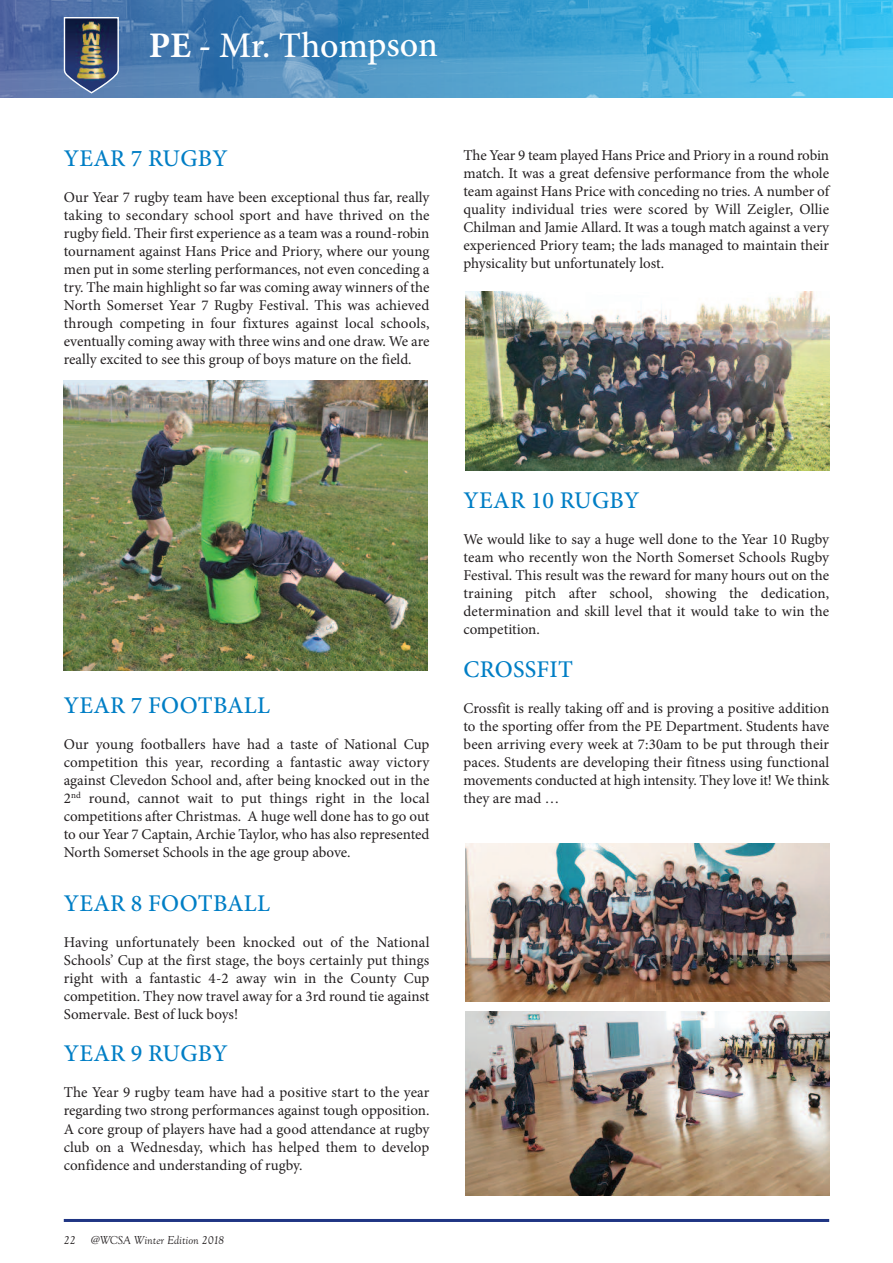
<style>
.page{position:relative;width:893px;height:1263px;background:#fff}
.page>*{position:absolute;margin:0;border:0;box-sizing:border-box;transform-origin:0 0}
.t1{font:500 36px "Minion Pro";letter-spacing:-.01em;color:#fff}
.t2{font:500 24px "Minion Pro";letter-spacing:.01em;color:#007ec5}
.t3{font:15px/18px "Minion Pro";color:#231f20;text-align:justify}
.t4{font:italic 12px "Goudy Old Style T";color:#231f20}
.s1{font-weight:700}
</style>
<div class="page">
<hr style="left:64px;top:1219px;width:765px;height:3px;background:#1f3584">
<img style="left:0;top:0;width:893px;height:98px">
<svg style="left:64px;top:69px;width:55px;height:25px"></svg>
<img style="left:466px;top:291px;width:363px;height:179px">
<img style="left:64px;top:381px;width:363px;height:290px">
<img style="left:466px;top:1011px;width:363px;height:185px">
<img style="left:466px;top:843px;width:363px;height:159px">
<h1 class="t1" style="left:149px;top:31px;width:291px"><span class="s1">PE -</span> MR. THOMPSON</h1>
<h2 class="t2" style="left:64px;top:149px;width:165px">YEAR 7 RUGBY</h2>
<p class="t3" style="left:64px;top:190px;width:367px">Our Year 7 rugby team have been exceptional thus far, really taking to secondary school sport and have thrived on the rugby field. Their first experience as a team was a round-robin tournament against Hans Price and Priory, where our young men put in some sterling performances, not even conceding a try. The main highlight so far was coming away winners of the North Somerset Year 7 Rugby Festival. This was achieved through competing in four fixtures against local schools, eventually coming away with three wins and one draw. We are really excited to see this group of boys mature on the field.</p>
<p class="t3" style="left:463px;top:147px;width:367px">The Year 9 team played Hans Price and Priory in a round robin match. It was a great defensive performance from the whole team against Hans Price with conceding no tries. A number of quality individual tries were scored by Will Zeigler, Ollie Chilman and Jamie Allard. It was a tough match against a very experienced Priory team; the lads managed to maintain their physicality but unfortunately lost.</p>
<h2 class="t2" style="left:64px;top:696px;width:208px">YEAR 7 FOOTBALL</h2>
<p class="t3" style="left:64px;top:736px;width:367px">Our young footballers have had a taste of National Cup competition this year, recording a fantastic away victory against Clevedon School and, after being knocked out in the 2<sup>nd</sup> round, cannot wait to put things right in the local competitions after Christmas. A huge well done has to go out to our Year 7 Captain, Archie Taylor, who has also represented North Somerset Schools in the age group above.</p>
<h2 class="t2" style="left:64px;top:894px;width:208px">YEAR 8 FOOTBALL</h2>
<p class="t3" style="left:64px;top:934px;width:367px">Having unfortunately been knocked out of the National Schools’ Cup at the first stage, the boys certainly put things right with a fantastic 4-2 away win in the County Cup competition. They now travel away for a 3rd round tie against Somervale. Best of luck boys!</p>
<h2 class="t2" style="left:64px;top:1045px;width:165px">YEAR 9 RUGBY</h2>
<p class="t3" style="left:64px;top:1085px;width:367px">The Year 9 rugby team have had a positive start to the year regarding two strong performances against tough opposition.<br>A core group of players have had a good attendance at rugby club on a Wednesday, which has helped them to develop confidence and understanding of rugby.</p>
<p class="t4" style="left:64px;top:1233px;width:13px">22</p>
<p class="t4" style="left:91px;top:1233px;width:135px">@WCSA Winter Edition 2018</p>
<h2 class="t2" style="left:464px;top:491px;width:177px">YEAR 10 RUGBY</h2>
<p class="t3" style="left:463px;top:532px;width:367px">We would like to say a huge well done to the Year 10 Rugby team who recently won the North Somerset Schools Rugby Festival. This result was the reward for many hours out on the training pitch after school, showing the dedication, determination and skill level that it would take to win the competition.</p>
<h2 class="t2" style="left:464px;top:660px;width:111px">CROSSFIT</h2>
<p class="t3" style="left:463px;top:700px;width:367px">Crossfit is really taking off and is proving a positive addition to the sporting offer from the PE Department. Students have been arriving every week at 7:30am to be put through their paces. Students are developing their fitness using functional movements conducted at high intensity. They love it! We think they are mad …</p>
</div>
